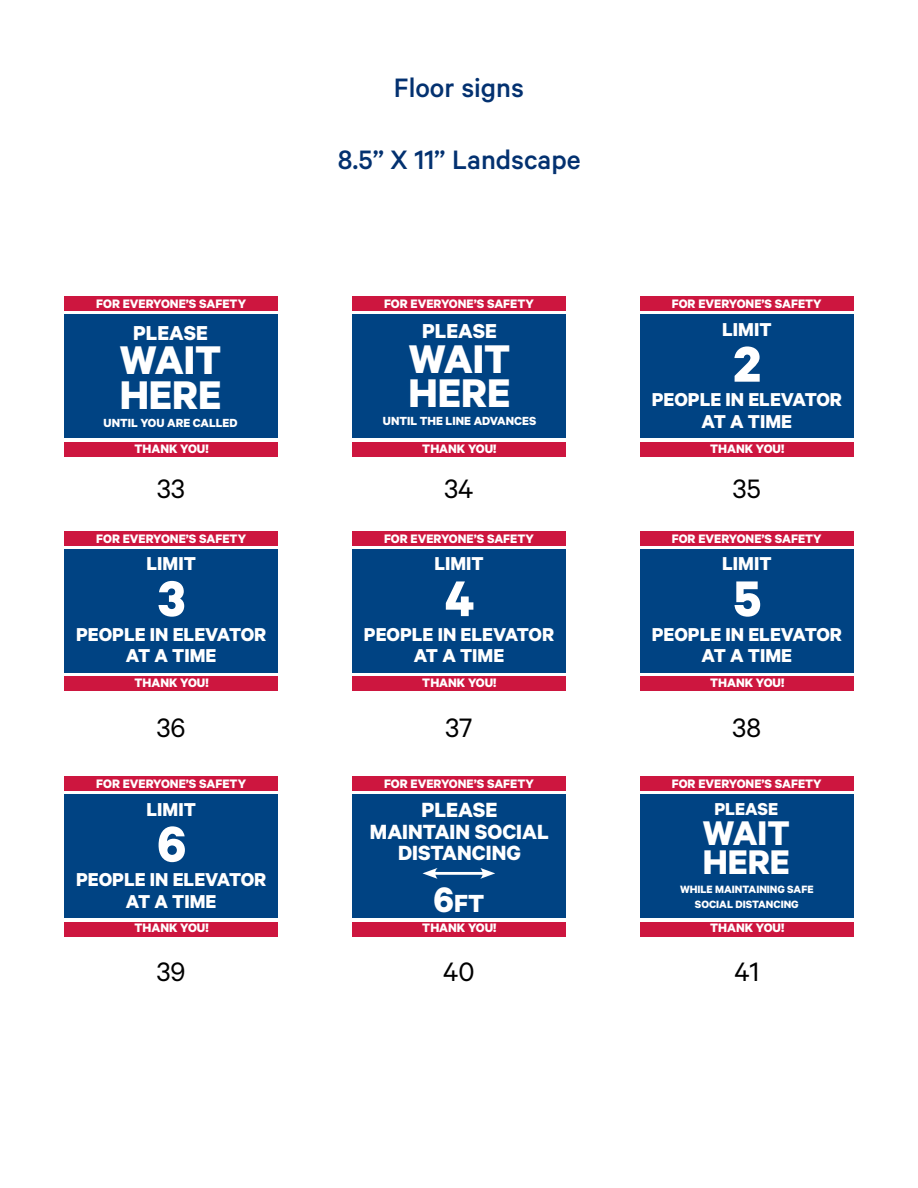
<style>
.page{position:relative;width:918px;height:1188px;background:#fff}
.page>*{position:absolute;margin:0;border:0;box-sizing:border-box;transform-origin:0 0}
.t1{font:700 56.4px "Calibre";color:#fff}
.t2{font:700 45px/34.5px "Calibre";color:#fff}
.t3{font:700 38.55px/29.4px "Calibre";color:#fff}
.t4{font:500 30px "Calibre";color:#033170}
.t5{font:30px "Calibre";letter-spacing:.005em;color:#000}
.t6{font:700 27.9px "Calibre";color:#fff}
.t7{font:700 23.1px/21.3px "Calibre";color:#fff;text-align:center}
.t8{font:700 22.65px "Calibre";color:#fff}
.t9{font:700 21px/21.6px "Calibre";color:#fff;text-align:center}
.t10{font:700 19.35px "Calibre";color:#fff}
.t11{font:700 13.8px "Calibre";color:#fff}
.t12{font:700 13.2px "Calibre";color:#fff}
.t13{font:700 12px/14.2px "Calibre";color:#fff;text-align:center}
.s1{font-size:39.75px}
</style>
<div class="page">
<div style="left:65px;top:442px;width:213px;height:15px;background:#cd163f"></div>
<div style="left:65px;top:296px;width:213px;height:15px;background:#cd163f"></div>
<div style="left:65px;top:315px;width:213px;height:123px;background:#004383"></div>
<div style="left:640px;top:442px;width:213px;height:15px;background:#cd163f"></div>
<div style="left:640px;top:296px;width:213px;height:15px;background:#cd163f"></div>
<div style="left:640px;top:315px;width:213px;height:123px;background:#004383"></div>
<div style="left:352px;top:442px;width:214px;height:15px;background:#cd163f"></div>
<div style="left:352px;top:296px;width:214px;height:15px;background:#cd163f"></div>
<div style="left:352px;top:315px;width:214px;height:123px;background:#004383"></div>
<div style="left:65px;top:676px;width:213px;height:15px;background:#cd163f"></div>
<div style="left:65px;top:531px;width:213px;height:15px;background:#cd163f"></div>
<div style="left:65px;top:549px;width:213px;height:124px;background:#004383"></div>
<div style="left:65px;top:922px;width:213px;height:15px;background:#cd163f"></div>
<div style="left:65px;top:776px;width:213px;height:15px;background:#cd163f"></div>
<div style="left:65px;top:795px;width:213px;height:123px;background:#004383"></div>
<div style="left:640px;top:676px;width:213px;height:15px;background:#cd163f"></div>
<div style="left:640px;top:531px;width:213px;height:15px;background:#cd163f"></div>
<div style="left:640px;top:549px;width:213px;height:124px;background:#004383"></div>
<div style="left:352px;top:676px;width:214px;height:15px;background:#cd163f"></div>
<div style="left:352px;top:531px;width:214px;height:15px;background:#cd163f"></div>
<div style="left:352px;top:549px;width:214px;height:124px;background:#004383"></div>
<div style="left:352px;top:922px;width:214px;height:15px;background:#cd163f"></div>
<div style="left:352px;top:776px;width:214px;height:15px;background:#cd163f"></div>
<div style="left:352px;top:795px;width:214px;height:123px;background:#004383"></div>
<hr style="left:432px;top:872px;width:54px;height:3px;background:#fff">
<svg style="left:422px;top:868px;width:16px;height:11px"></svg>
<svg style="left:480px;top:868px;width:15px;height:11px"></svg>
<div style="left:640px;top:922px;width:213px;height:15px;background:#cd163f"></div>
<div style="left:640px;top:776px;width:213px;height:15px;background:#cd163f"></div>
<div style="left:640px;top:795px;width:213px;height:123px;background:#004383"></div>
<h3 class="t4" style="left:394px;top:70px;width:132px">Floor signs</h3>
<p class="t11" style="left:96px;top:295px;width:151px">FOR EVERYONE’S SAFETY</p>
<h3 class="t8" style="left:133px;top:319px;width:76px">PLEASE</h3>
<h2 class="t2" style="left:120px;top:341px;width:103px">WAIT<br>HERE</h2>
<p class="t12" style="left:104px;top:414px;width:136px">UNTIL YOU ARE CALLED</p>
<p class="t11" style="left:135px;top:440px;width:76px">THANK YOU!</p>
<h3 class="t4" style="left:338px;top:142px;width:244px">8.5” X 11” Landscape</h3>
<p class="t11" style="left:384px;top:295px;width:151px">FOR EVERYONE’S SAFETY</p>
<h3 class="t8" style="left:422px;top:317px;width:76px">PLEASE</h3>
<h2 class="t2" style="left:409px;top:340px;width:103px">WAIT<br>HERE</h2>
<p class="t12" style="left:383px;top:413px;width:155px">UNTIL THE LINE ADVANCES</p>
<p class="t11" style="left:422px;top:440px;width:76px">THANK YOU!</p>
<p class="t11" style="left:672px;top:295px;width:151px">FOR EVERYONE’S SAFETY</p>
<h3 class="t9" style="left:722px;top:318px;width:51px">LIMIT</h3>
<h1 class="t1" style="left:734px;top:330px;width:29px">2</h1>
<h3 class="t9" style="left:652px;top:388px;width:192px">PEOPLE IN ELEVATOR<br>AT A TIME</h3>
<p class="t11" style="left:710px;top:440px;width:76px">THANK YOU!</p>
<h3 class="t5" style="left:157px;top:472px;width:29px">33</h3>
<h3 class="t5" style="left:444px;top:472px;width:31px">34</h3>
<h3 class="t5" style="left:733px;top:472px;width:29px">35</h3>
<p class="t11" style="left:96px;top:530px;width:151px">FOR EVERYONE’S SAFETY</p>
<p class="t11" style="left:384px;top:530px;width:151px">FOR EVERYONE’S SAFETY</p>
<p class="t11" style="left:672px;top:530px;width:151px">FOR EVERYONE’S SAFETY</p>
<h3 class="t9" style="left:147px;top:552px;width:51px">LIMIT</h3>
<h1 class="t1" style="left:158px;top:564px;width:29px">3</h1>
<h3 class="t9" style="left:434px;top:552px;width:51px">LIMIT</h3>
<h1 class="t1" style="left:445px;top:564px;width:31px">4</h1>
<h3 class="t9" style="left:722px;top:552px;width:51px">LIMIT</h3>
<h1 class="t1" style="left:733px;top:564px;width:30px">5</h1>
<h3 class="t9" style="left:76px;top:623px;width:192px">PEOPLE IN ELEVATOR<br>AT A TIME</h3>
<h3 class="t9" style="left:364px;top:623px;width:192px">PEOPLE IN ELEVATOR<br>AT A TIME</h3>
<h3 class="t9" style="left:652px;top:623px;width:192px">PEOPLE IN ELEVATOR<br>AT A TIME</h3>
<p class="t11" style="left:135px;top:674px;width:76px">THANK YOU!</p>
<p class="t11" style="left:422px;top:674px;width:76px">THANK YOU!</p>
<p class="t11" style="left:710px;top:674px;width:76px">THANK YOU!</p>
<h3 class="t5" style="left:157px;top:710px;width:30px">36</h3>
<h3 class="t5" style="left:446px;top:710px;width:28px">37</h3>
<h3 class="t5" style="left:732px;top:710px;width:30px">38</h3>
<p class="t11" style="left:96px;top:775px;width:151px">FOR EVERYONE’S SAFETY</p>
<h3 class="t9" style="left:147px;top:798px;width:51px">LIMIT</h3>
<h1 class="t1" style="left:157px;top:810px;width:31px">6</h1>
<h3 class="t9" style="left:76px;top:868px;width:192px">PEOPLE IN ELEVATOR<br>AT A TIME</h3>
<p class="t11" style="left:135px;top:920px;width:76px">THANK YOU!</p>
<p class="t11" style="left:384px;top:775px;width:151px">FOR EVERYONE’S SAFETY</p>
<h3 class="t7" style="left:370px;top:799px;width:180px">PLEASE<br>MAINTAIN SOCIAL<br>DISTANCING</h3>
<h3 class="t6" style="left:433px;top:886px;width:52px"><span class="s1">6</span>ft</h3>
<p class="t11" style="left:422px;top:920px;width:76px">THANK YOU!</p>
<p class="t11" style="left:672px;top:775px;width:151px">FOR EVERYONE’S SAFETY</p>
<h3 class="t10" style="left:714px;top:797px;width:65px">PLEASE</h3>
<h3 class="t3" style="left:703px;top:817px;width:89px">WAIT<br>HERE</h3>
<p class="t13" style="left:680px;top:882px;width:135px">WHILE MAINTAINING SAFE<br>SOCIAL DISTANCING</p>
<p class="t11" style="left:710px;top:920px;width:76px">THANK YOU!</p>
<h3 class="t5" style="left:157px;top:954px;width:30px">39</h3>
<h3 class="t5" style="left:443px;top:954px;width:33px">40</h3>
<h3 class="t5" style="left:735px;top:954px;width:26px">41</h3>
</div>
